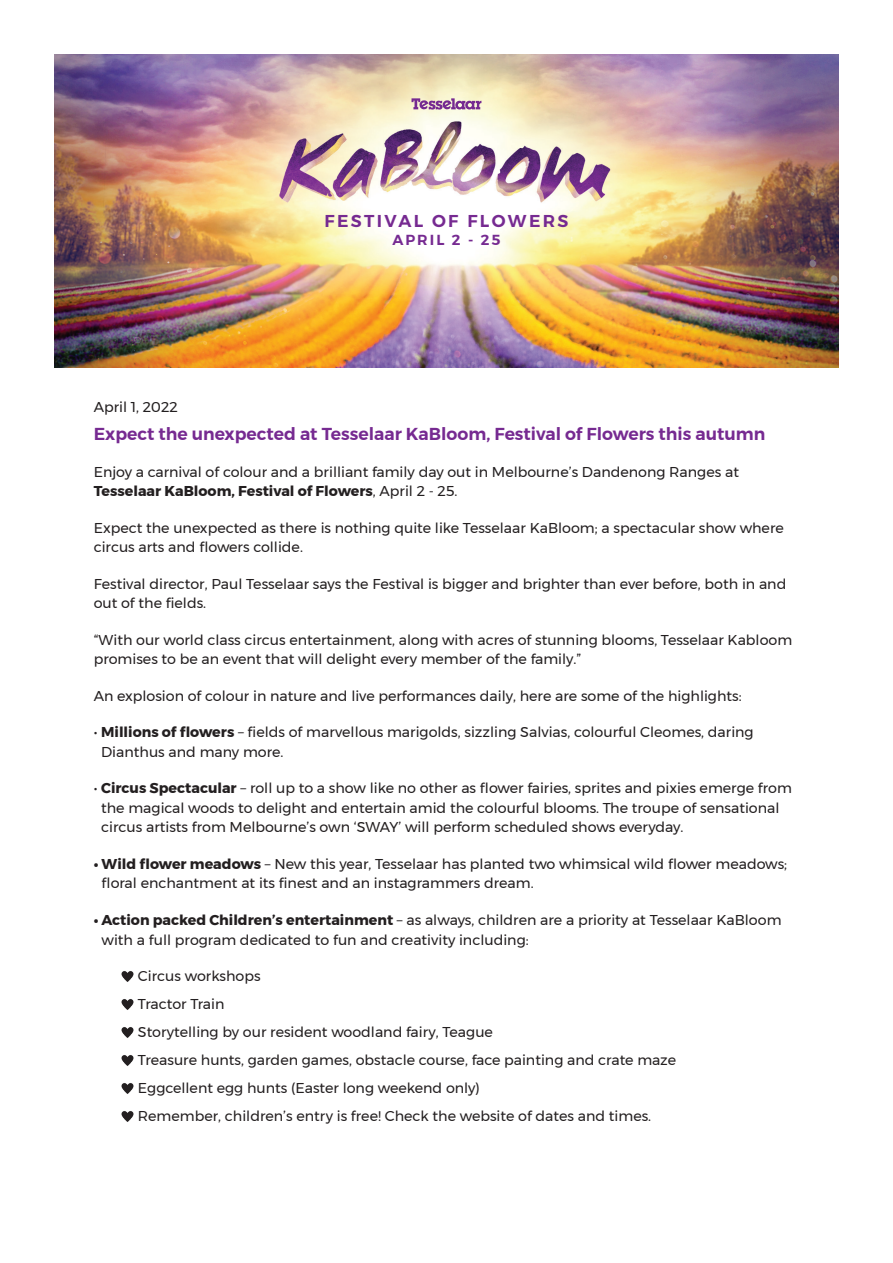
<style>
.page{position:relative;width:893px;height:1263px;background:#fff}
.page>*{position:absolute;margin:0;border:0;box-sizing:border-box;transform-origin:0 0}
.t1{font:600 17.25px "Montserrat";color:#762a91}
.t2{font:600 17.1px "Montserrat";letter-spacing:.14em;color:#762a91}
.t3{font:600 14.55px "Montserrat";letter-spacing:.14em;color:#762a91}
.t4{font:14.25px/19.5px "Montserrat";color:#231f20}
.s1{font-weight:700}
</style>
<div class="page">
<img style="left:54px;top:54px;width:785px;height:314px">
<svg style="left:411px;top:98px;width:70px;height:12px"></svg>
<svg style="left:121px;top:971px;width:13px;height:11px"></svg>
<svg style="left:121px;top:999px;width:13px;height:11px"></svg>
<svg style="left:121px;top:1027px;width:13px;height:11px"></svg>
<svg style="left:121px;top:1055px;width:13px;height:11px"></svg>
<svg style="left:121px;top:1083px;width:13px;height:11px"></svg>
<svg style="left:121px;top:1111px;width:13px;height:11px"></svg>
<p class="t2" style="left:324px;top:208px;width:246px">FESTIVAL OF FLOWERS</p>
<p class="t3" style="left:392px;top:228px;width:110px">APRIL 2 - 25</p>
<p class="t4" style="left:94px;top:397px;width:85px">April 1, 2022</p>
<p class="t1" style="left:94px;top:421px;width:673px">Expect the unexpected at Tesselaar KaBloom, Festival of Flowers this autumn</p>
<p class="t4" style="left:94px;top:462px;width:647px">Enjoy a carnival of colour and a brilliant family day out in Melbourne’s Dandenong Ranges at<br><span class="s1">Tesselaar KaBloom, Festival of Flowers</span>, April 2 - 25.</p>
<p class="t4" style="left:94px;top:518px;width:692px">Expect the unexpected as there is nothing quite like Tesselaar KaBloom; a spectacular show where circus arts and flowers collide.</p>
<p class="t4" style="left:94px;top:574px;width:694px">Festival director, Paul Tesselaar says the Festival is bigger and brighter than ever before, both in and out of the fields.</p>
<p class="t4" style="left:94px;top:630px;width:700px">“With our world class circus entertainment, along with acres of stunning blooms, Tesselaar Kabloom promises to be an event that will delight every member of the family.”</p>
<p class="t4" style="left:94px;top:686px;width:649px">An explosion of colour in nature and live performances daily, here are some of the highlights:</p>
<p class="t4" style="left:101px;top:722px;width:654px;text-indent:-7px">• <span class="s1">Millions of flowers</span> – fields of marvellous marigolds, sizzling Salvias, colourful Cleomes, daring<br>Dianthus and many more.</p>
<p class="t4" style="left:101px;top:778px;width:692px;text-indent:-7px">• <span class="s1">Circus Spectacular</span> – roll up to a show like no other as flower fairies, sprites and pixies emerge from the magical woods to delight and entertain amid the colourful blooms. The troupe of sensational circus artists from Melbourne’s own ‘SWAY’ will perform scheduled shows everyday.</p>
<p class="t4" style="left:102px;top:854px;width:687px;text-indent:-8px"><span class="s1">• Wild flower meadows</span> – New this year, Tesselaar has planted two whimsical wild flower meadows; floral enchantment at its finest and an instagrammers dream.</p>
<p class="t4" style="left:102px;top:910px;width:681px;text-indent:-8px"><span class="s1">• Action packed Children’s entertainment</span> – as always, children are a priority at Tesselaar KaBloom with a full program dedicated to fun and creativity including:</p>
<p class="t4" style="left:138px;top:962px;width:540px;line-height:28px">Circus workshops<br>Tractor Train<br>Storytelling by our resident woodland fairy, Teague<br>Treasure hunts, garden games, obstacle course, face painting and crate maze Eggcellent egg hunts (Easter long weekend only)<br>Remember, children’s entry is free! Check the website of dates and times.</p>
</div>
